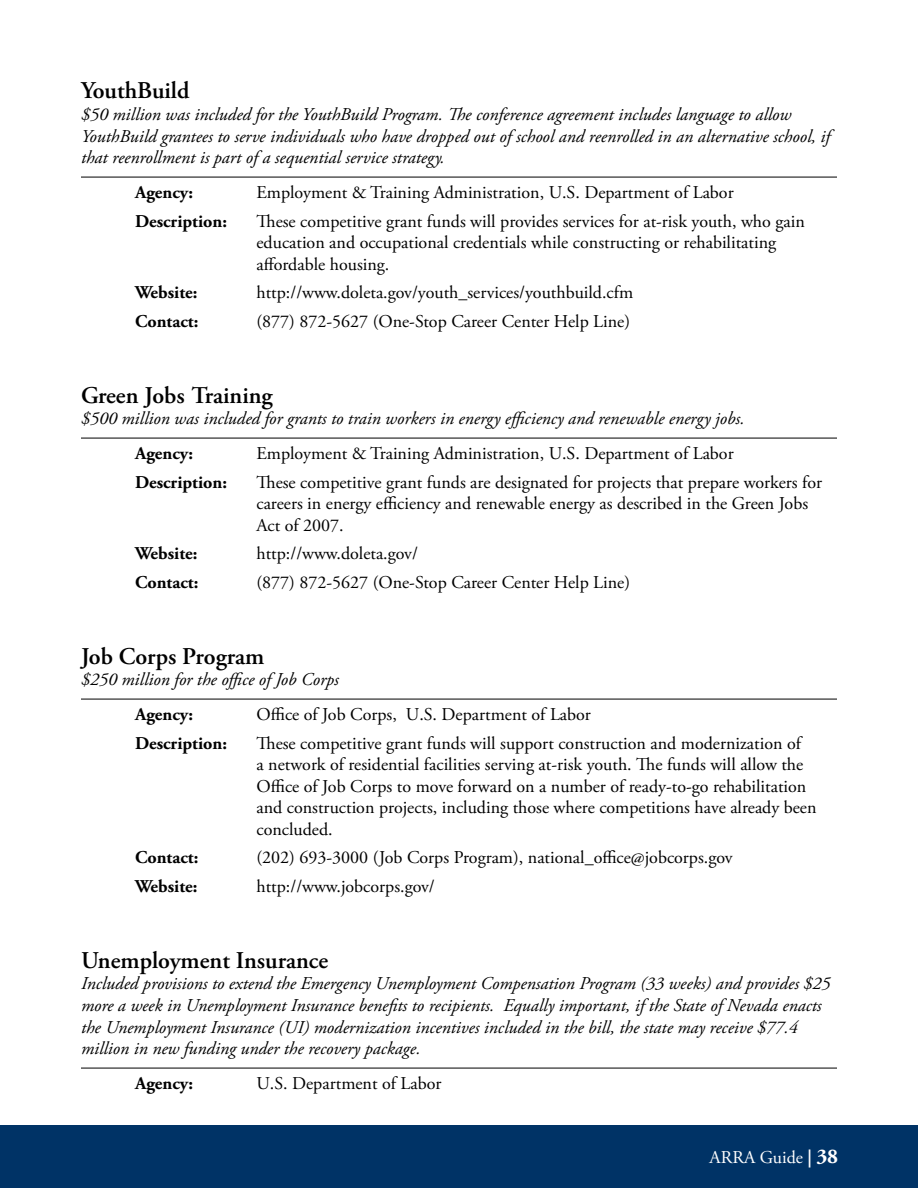
<style>
.page{position:relative;width:918px;height:1188px;background:#fff}
.page>*{position:absolute;margin:0;border:0;box-sizing:border-box;transform-origin:0 0}
.t1{font:600 24px "Adobe Garamond Pro";color:#000}
.t2{font:18px/21.6px "Adobe Garamond Pro";color:#000}
.t3{font:italic 18px/21.6px "Adobe Garamond Pro";color:#000}
.t4{font:700 18px "Adobe Garamond Pro";color:#000}
.t5{font:18px "Adobe Garamond Pro";color:#fff}
.s1{font-weight:700}
.s2{font-weight:700;font-size:21px}
</style>
<div class="page">
<div style="left:0;top:1126px;width:918px;height:62px;background:#036"></div>
<hr style="left:81px;top:177px;width:756px;height:1px;background:#000">
<hr style="left:81px;top:438px;width:756px;height:1px;background:#000">
<hr style="left:81px;top:699px;width:756px;height:1px;background:#000">
<hr style="left:81px;top:1068px;width:756px;height:1px;background:#000">
<h1 class="t1" style="left:81px;top:77px;width:110px">YouthBuild</h1>
<p class="t3" style="left:81px;top:104px;width:751px">$50 million was included for the YouthBuild Program. The conference agreement includes language to allow<br>YouthBuild grantees to serve individuals who have dropped out of school and reenrolled in an alternative school, if that reenrollment is part of a sequential service strategy.</p>
<p class="t4" style="left:135px;top:182px;width:60px">Agency:</p>
<p class="t2" style="left:256px;top:182px;width:479px">Employment &amp; Training Administration, U.S. Department of Labor</p>
<p class="t4" style="left:135px;top:210px;width:94px">Description:</p>
<p class="t2" style="left:256px;top:211px;width:550px">These competitive grant funds will provides services for at-risk youth, who gain education and occupational credentials while constructing or rehabilitating affordable housing.</p>
<p class="t4" style="left:135px;top:282px;width:64px">Website:</p>
<p class="t2" style="left:256px;top:282px;width:378px">http://www.doleta.gov/youth_services/youthbuild.cfm</p>
<p class="t4" style="left:135px;top:310px;width:65px">Contact:</p>
<p class="t2" style="left:256px;top:311px;width:375px">(877) 872-5627 (One-Stop Career Center Help Line)</p>
<h1 class="t1" style="left:81px;top:381px;width:193px">Green Jobs Training</h1>
<p class="t3" style="left:81px;top:408px;width:665px">$500 million was included for grants to train workers in energy efficiency and renewable energy jobs.</p>
<p class="t4" style="left:135px;top:443px;width:60px">Agency:</p>
<p class="t2" style="left:256px;top:443px;width:479px">Employment &amp; Training Administration, U.S. Department of Labor</p>
<p class="t4" style="left:135px;top:471px;width:94px">Description:</p>
<p class="t2" style="left:256px;top:472px;width:567px">These competitive grant funds are designated for projects that prepare workers for careers in energy efficiency and renewable energy as described in the Green Jobs<br>Act of 2007.</p>
<p class="t4" style="left:135px;top:543px;width:64px">Website:</p>
<p class="t2" style="left:256px;top:543px;width:163px">http://www.doleta.gov/</p>
<p class="t4" style="left:135px;top:571px;width:65px">Contact:</p>
<p class="t2" style="left:256px;top:572px;width:375px">(877) 872-5627 (One-Stop Career Center Help Line)</p>
<h1 class="t1" style="left:81px;top:642px;width:185px">Job Corps Program</h1>
<p class="t3" style="left:81px;top:669px;width:259px">$250 million for the office of Job Corps</p>
<p class="t4" style="left:135px;top:704px;width:60px">Agency:</p>
<p class="t2" style="left:256px;top:704px;width:336px">Office of Job Corps, U.S. Department of Labor</p>
<p class="t4" style="left:135px;top:732px;width:94px">Description:</p>
<p class="t2" style="left:256px;top:733px;width:562px">These competitive grant funds will support construction and modernization of<br>a network of residential facilities serving at-risk youth. The funds will allow the Office of Job Corps to move forward on a number of ready-to-go rehabilitation and construction projects, including those where competitions have already been concluded.</p>
<p class="t4" style="left:135px;top:847px;width:65px">Contact:</p>
<p class="t2" style="left:256px;top:848px;width:478px">(202) 693-3000 (Job Corps Program), national_office@jobcorps.gov</p>
<p class="t4" style="left:135px;top:876px;width:64px">Website:</p>
<p class="t2" style="left:256px;top:876px;width:180px">http://www.jobcorps.gov/</p>
<h1 class="t1" style="left:81px;top:946px;width:249px">Unemployment Insurance</h1>
<p class="t3" style="left:81px;top:973px;width:751px">Included provisions to extend the Emergency Unemployment Compensation Program (33 weeks) and provides $25 more a week in Unemployment Insurance benefits to recipients. Equally important, if the State of Nevada enacts the Unemployment Insurance (UI) modernization incentives included in the bill, the state may receive $77.4 million in new funding under the recovery package.</p>
<p class="t4" style="left:135px;top:1073px;width:60px">Agency:</p>
<p class="t2" style="left:256px;top:1073px;width:187px">U.S. Department of Labor</p>
<p class="t5" style="left:710px;top:1146px;width:130px">ARRA Guide <span class="s1">|</span> <span class="s2">38</span></p>
</div>
